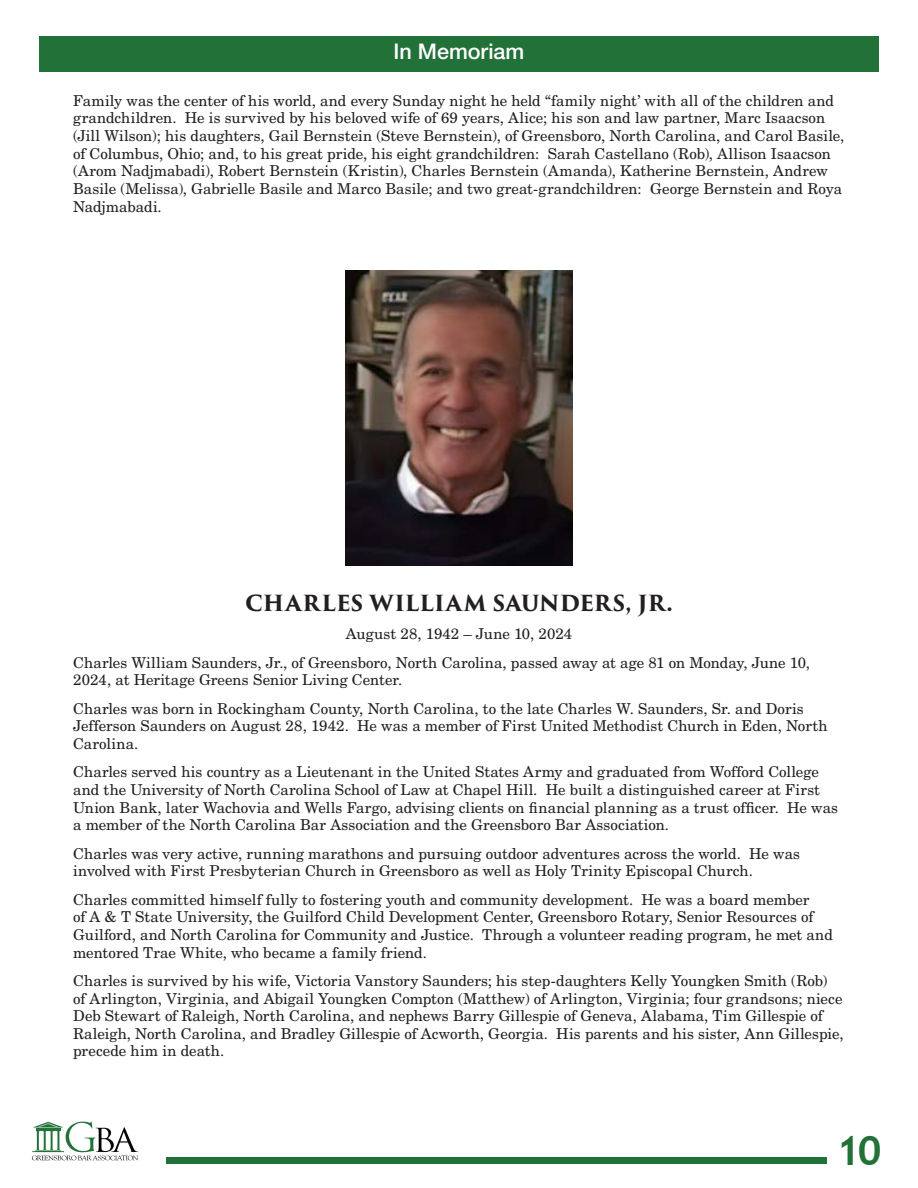
<style>
.page{position:relative;width:918px;height:1188px;background:#fff}
.page>*{position:absolute;margin:0;border:0;box-sizing:border-box;transform-origin:0 0}
.PullQuote{font:700 40.5px "Trebuchet MS";color:#227138}
.Memorial_Name{font:700 21.6px "Trajan Pro 3";letter-spacing:.005em;color:#231f20}
.In_Memorial_Title{font:500 21.6px "Helvetica Neue LT Std";color:#fff}
.Memorial_txt{font:15px/17.7px "New Century Schlbk LT Std";letter-spacing:.005em;color:#231f20}
</style>
<div class="page">
<svg style="left:33px;top:1160px;width:105px;height:1px"></svg>
<svg style="left:32px;top:1121px;width:106px;height:39px"></svg>
<div style="left:166px;top:1157px;width:660px;height:7px;background:#227138"></div>
<div style="left:39px;top:36px;width:840px;height:36px;background:#227138"></div>
<img style="left:345px;top:270px;width:228px;height:296px">
<p class="In_Memorial_Title" style="left:394px;top:38px;width:132px">In Memoriam</p>
<p class="Memorial_txt" style="left:73px;top:92px;width:773px">Family was the center of his world, and every Sunday night he held “family night’ with all of the children and grandchildren. He is survived by his beloved wife of 69 years, Alice; his son and law partner, Marc Isaacson (Jill Wilson); his daughters, Gail Bernstein (Steve Bernstein), of Greensboro, North Carolina, and Carol Basile, of Columbus, Ohio; and, to his great pride, his eight grandchildren: Sarah Castellano (Rob), Allison Isaacson (Arom Nadjmabadi), Robert Bernstein (Kristin), Charles Bernstein (Amanda), Katherine Bernstein, Andrew Basile (Melissa), Gabrielle Basile and Marco Basile; and two great-grandchildren: George Bernstein and Roya Nadjmabadi.</p>
<p class="Memorial_Name" style="left:245px;top:587px;width:429px">CHARLES WILLIAM SAUNDERS, JR.</p>
<p class="Memorial_txt" style="left:346px;top:625px;width:228px">August 28, 1942 – June 10, 2024</p>
<p class="Memorial_txt" style="left:73px;top:653px;width:738px">Charles William Saunders, Jr., of Greensboro, North Carolina, passed away at age 81 on Monday, June 10,<br>2024, at Heritage Greens Senior Living Center.</p>
<p class="Memorial_txt" style="left:73px;top:699px;width:756px">Charles was born in Rockingham County, North Carolina, to the late Charles W. Saunders, Sr. and Doris<br>Jefferson Saunders on August 28, 1942. He was a member of First United Methodist Church in Eden, North<br>Carolina.</p>
<p class="Memorial_txt" style="left:73px;top:763px;width:767px">Charles served his country as a Lieutenant in the United States Army and graduated from Wofford College and the University of North Carolina School of Law at Chapel Hill. He built a distinguished career at First Union Bank, later Wachovia and Wells Fargo, advising clients on financial planning as a trust officer. He was a member of the North Carolina Bar Association and the Greensboro Bar Association.</p>
<p class="Memorial_txt" style="left:73px;top:844px;width:729px">Charles was very active, running marathons and pursuing outdoor adventures across the world. He was involved with First Presbyterian Church in Greensboro as well as Holy Trinity Episcopal Church.</p>
<p class="Memorial_txt" style="left:73px;top:890px;width:761px">Charles committed himself fully to fostering youth and community development. He was a board member<br>of A &amp; T State University, the Guilford Child Development Center, Greensboro Rotary, Senior Resources of Guilford, and North Carolina for Community and Justice. Through a volunteer reading program, he met and mentored Trae White, who became a family friend.</p>
<p class="Memorial_txt" style="left:73px;top:972px;width:772px">Charles is survived by his wife, Victoria Vanstory Saunders; his step-daughters Kelly Youngken Smith (Rob)<br>of Arlington, Virginia, and Abigail Youngken Compton (Matthew) of Arlington, Virginia; four grandsons; niece Deb Stewart of Raleigh, North Carolina, and nephews Barry Gillespie of Geneva, Alabama, Tim Gillespie of Raleigh, North Carolina, and Bradley Gillespie of Acworth, Georgia. His parents and his sister, Ann Gillespie, precede him in death.</p>
<p class="PullQuote" style="left:837px;top:1125px;width:47px">10</p>
</div>
